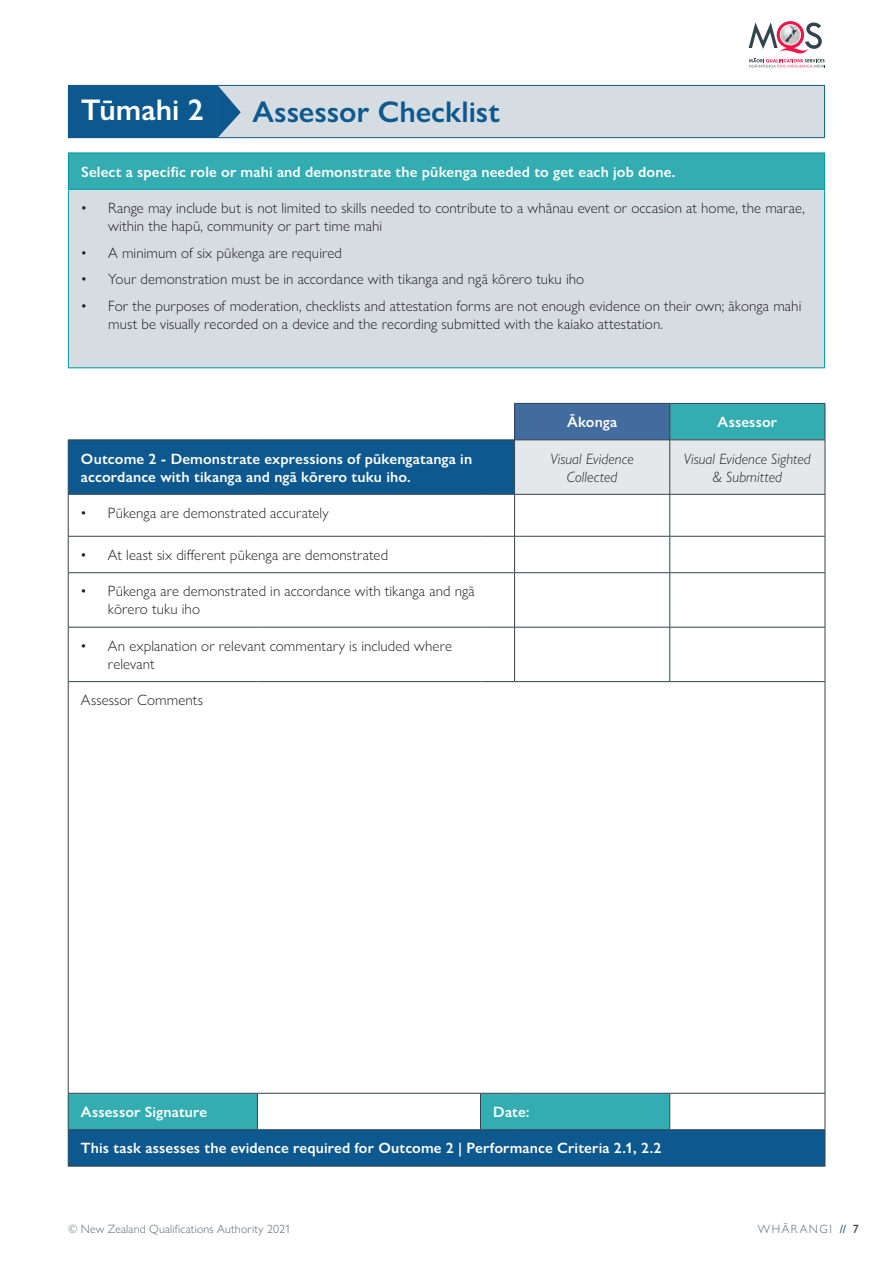
<style>
.page{position:relative;width:893px;height:1263px;background:#fff}
.page>*{position:absolute;margin:0;border:0;box-sizing:border-box;transform-origin:0 0}
.p_H1{font:600 30px "Gill Sans Nova";color:#0d588e}
.p_H1-2{font:600 30px "Gill Sans Nova";color:#fff}
.p_body{font:300 15px/18px "Gill Sans Nova";letter-spacing:.005em;color:#231f20}
.p_body-2{font:600 15px/18px "Gill Sans Nova";letter-spacing:.01em;color:#fff}
.p_body-3{font:italic 300 15px/18px "Gill Sans Nova";letter-spacing:.005em;color:#231f20;text-align:center}
.t1{font:300 12px "Gill Sans Nova";letter-spacing:.015em;color:#586a73}
.t2{font:300 12px "Gill Sans Nova";letter-spacing:.125em;color:#586a73}
.s1{font-weight:400}
.s2{font-weight:500;color:#0d588e}
.s3{font-weight:500;color:#33444d}
</style>
<div class="page">
<div style="left:68px;top:85px;width:150px;height:53px;background:#0d588e"></div>
<svg style="left:217px;top:84px;width:608px;height:54px;background:#cad5dd"></svg>
<div style="left:68px;top:153px;width:757px;height:36px;background:#33adb1"></div>
<div style="left:68px;top:189px;width:757px;height:179px;background:#d6dde2"></div>
<hr style="left:68px;top:153px;width:757px;height:1px;background:#00999e">
<hr style="left:68px;top:153px;width:1px;height:36px;background:#00999e">
<hr style="left:824px;top:153px;width:1px;height:36px;background:#00999e">
<hr style="left:68px;top:189px;width:757px;height:1px;background:#00999e">
<hr style="left:68px;top:190px;width:1px;height:177px;background:#00999e">
<hr style="left:824px;top:190px;width:1px;height:177px;background:#00999e">
<hr style="left:68px;top:367px;width:757px;height:1px;background:#00999e">
<svg style="left:68px;top:404px;width:757px;height:36px"></svg>
<div style="left:69px;top:441px;width:756px;height:725px;background:#0d588e"></div>
<div style="left:515px;top:441px;width:310px;height:53px;background:#e4e8eb"></div>
<svg style="left:69px;top:495px;width:756px;height:634px"></svg>
<hr style="left:68px;top:494px;width:1px;height:42px;background:#33444d">
<hr style="left:514px;top:494px;width:1px;height:42px;background:#33444d">
<hr style="left:669px;top:494px;width:1px;height:42px;background:#33444d">
<hr style="left:825px;top:494px;width:1px;height:42px;background:#33444d">
<hr style="left:68px;top:536px;width:189px;height:1px;background:#33444d">
<hr style="left:68px;top:536px;width:1px;height:36px;background:#33444d">
<hr style="left:257px;top:536px;width:223px;height:1px;background:#33444d">
<hr style="left:480px;top:536px;width:35px;height:1px;background:#33444d">
<hr style="left:515px;top:536px;width:155px;height:1px;background:#33444d">
<hr style="left:514px;top:536px;width:1px;height:36px;background:#33444d">
<hr style="left:670px;top:536px;width:155px;height:1px;background:#33444d">
<hr style="left:669px;top:536px;width:1px;height:36px;background:#33444d">
<hr style="left:825px;top:536px;width:1px;height:36px;background:#33444d">
<hr style="left:68px;top:572px;width:189px;height:1px;background:#33444d">
<hr style="left:68px;top:573px;width:1px;height:54px;background:#33444d">
<hr style="left:257px;top:572px;width:223px;height:1px;background:#33444d">
<hr style="left:480px;top:572px;width:35px;height:1px;background:#33444d">
<hr style="left:515px;top:572px;width:155px;height:1px;background:#33444d">
<hr style="left:514px;top:573px;width:1px;height:54px;background:#33444d">
<hr style="left:670px;top:572px;width:155px;height:1px;background:#33444d">
<hr style="left:669px;top:573px;width:1px;height:54px;background:#33444d">
<hr style="left:825px;top:573px;width:1px;height:54px;background:#33444d">
<hr style="left:68px;top:627px;width:189px;height:1px;background:#33444d">
<hr style="left:68px;top:627px;width:1px;height:54px;background:#33444d">
<hr style="left:257px;top:627px;width:223px;height:1px;background:#33444d">
<hr style="left:480px;top:627px;width:35px;height:1px;background:#33444d">
<hr style="left:515px;top:627px;width:155px;height:1px;background:#33444d">
<hr style="left:514px;top:627px;width:1px;height:54px;background:#33444d">
<hr style="left:670px;top:627px;width:155px;height:1px;background:#33444d">
<hr style="left:669px;top:627px;width:1px;height:54px;background:#33444d">
<hr style="left:825px;top:627px;width:1px;height:54px;background:#33444d">
<hr style="left:68px;top:681px;width:189px;height:1px;background:#33444d">
<hr style="left:68px;top:682px;width:1px;height:411px;background:#33444d">
<hr style="left:257px;top:681px;width:223px;height:1px;background:#33444d">
<hr style="left:480px;top:681px;width:35px;height:1px;background:#33444d">
<hr style="left:515px;top:681px;width:155px;height:1px;background:#33444d">
<hr style="left:670px;top:681px;width:155px;height:1px;background:#33444d">
<hr style="left:825px;top:682px;width:1px;height:411px;background:#33444d">
<hr style="left:68px;top:1093px;width:189px;height:1px;background:#33444d">
<hr style="left:68px;top:1093px;width:1px;height:36px;background:#33444d">
<hr style="left:257px;top:1093px;width:223px;height:1px;background:#33444d">
<hr style="left:257px;top:1093px;width:1px;height:36px;background:#33444d">
<hr style="left:480px;top:1093px;width:35px;height:1px;background:#33444d">
<hr style="left:480px;top:1093px;width:1px;height:36px;background:#33444d">
<hr style="left:515px;top:1093px;width:155px;height:1px;background:#33444d">
<hr style="left:670px;top:1093px;width:155px;height:1px;background:#33444d">
<hr style="left:669px;top:1093px;width:1px;height:36px;background:#33444d">
<hr style="left:825px;top:1093px;width:1px;height:36px;background:#33444d">
<hr style="left:68px;top:1129px;width:189px;height:1px;background:#33444d">
<hr style="left:68px;top:1130px;width:1px;height:36px;background:#33444d">
<hr style="left:257px;top:1129px;width:223px;height:1px;background:#33444d">
<hr style="left:480px;top:1129px;width:35px;height:1px;background:#33444d">
<hr style="left:515px;top:1129px;width:155px;height:1px;background:#33444d">
<hr style="left:670px;top:1129px;width:155px;height:1px;background:#33444d">
<hr style="left:825px;top:1130px;width:1px;height:36px;background:#33444d">
<hr style="left:68px;top:1166px;width:189px;height:1px;background:#33444d">
<hr style="left:257px;top:1166px;width:223px;height:1px;background:#33444d">
<hr style="left:480px;top:1166px;width:35px;height:1px;background:#33444d">
<hr style="left:515px;top:1166px;width:155px;height:1px;background:#33444d">
<hr style="left:670px;top:1166px;width:155px;height:1px;background:#33444d">
<hr style="left:514px;top:403px;width:156px;height:1px;background:#33444d">
<hr style="left:514px;top:404px;width:1px;height:36px;background:#33444d">
<hr style="left:670px;top:403px;width:155px;height:1px;background:#33444d">
<hr style="left:669px;top:404px;width:1px;height:36px;background:#33444d">
<hr style="left:825px;top:404px;width:1px;height:36px;background:#33444d">
<hr style="left:514px;top:440px;width:1px;height:54px;background:#33444d">
<hr style="left:669px;top:440px;width:1px;height:54px;background:#33444d">
<hr style="left:68px;top:440px;width:189px;height:1px;background:#33444d">
<hr style="left:68px;top:440px;width:1px;height:54px;background:#33444d">
<hr style="left:257px;top:440px;width:223px;height:1px;background:#33444d">
<hr style="left:480px;top:440px;width:35px;height:1px;background:#33444d">
<hr style="left:515px;top:440px;width:155px;height:1px;background:#33444d">
<hr style="left:670px;top:440px;width:155px;height:1px;background:#33444d">
<hr style="left:825px;top:440px;width:1px;height:54px;background:#33444d">
<hr style="left:68px;top:494px;width:189px;height:1px;background:#33444d">
<hr style="left:257px;top:494px;width:223px;height:1px;background:#33444d">
<hr style="left:480px;top:494px;width:35px;height:1px;background:#33444d">
<hr style="left:515px;top:494px;width:155px;height:1px;background:#33444d">
<hr style="left:670px;top:494px;width:155px;height:1px;background:#33444d">
<svg style="left:749px;top:21px;width:76px;height:47px"></svg>
<p class="p_H1-2" style="left:81px;top:91px;width:124px">Tūmahi 2</p>
<p class="p_H1" style="left:252px;top:94px;width:249px">Assessor Checklist</p>
<p class="p_body-2" style="left:81px;top:162px;width:596px">Select a specific role or mahi and demonstrate the pūkenga needed to get each job done.</p>
<p class="p_body" style="left:108px;top:199px;width:698px;text-indent:-27px"><span class="s1">•</span> Range may include but is not limited to skills needed to contribute to a whānau event or occasion at home, the marae, within the hapū, community or part time mahi</p>
<p class="p_body" style="left:81px;top:243px;width:262px"><span class="s1">•</span> A minimum of six pūkenga are required</p>
<p class="p_body" style="left:81px;top:270px;width:505px"><span class="s1">•</span> Your demonstration must be in accordance with tikanga and ngā kōrero tuku iho</p>
<p class="p_body" style="left:108px;top:296px;width:695px;text-indent:-27px"><span class="s1">•</span> For the purposes of moderation, checklists and attestation forms are not enough evidence on their own; ākonga mahi must be visually recorded on a device and the recording submitted with the kaiako attestation.</p>
<p class="p_body-2" style="left:567px;top:413px;width:52px">Ākonga</p>
<p class="p_body-2" style="left:718px;top:413px;width:61px">Assessor</p>
<p class="p_body-2" style="left:81px;top:449px;width:393px">Outcome 2 - Demonstrate expressions of pūkengatanga in accordance with tikanga and ngā kōrero tuku iho.</p>
<p class="p_body-3" style="left:551px;top:449px;width:85px">Visual Evidence<br>Collected</p>
<p class="p_body-3" style="left:684px;top:449px;width:128px">Visual Evidence Sighted &amp; Submitted</p>
<p class="p_body" style="left:81px;top:504px;width:249px"><span class="s1">•</span> Pūkenga are demonstrated accurately</p>
<p class="p_body" style="left:81px;top:546px;width:309px"><span class="s1">•</span> At least six different pūkenga are demonstrated</p>
<p class="p_body" style="left:108px;top:582px;width:368px;text-indent:-27px"><span class="s1">•</span> Pūkenga are demonstrated in accordance with tikanga and ngā kōrero tuku iho</p>
<p class="p_body" style="left:108px;top:637px;width:345px;text-indent:-27px"><span class="s1">•</span> An explanation or relevant commentary is included where relevant</p>
<p class="p_body" style="left:81px;top:691px;width:123px">Assessor Comments</p>
<p class="p_body-2" style="left:81px;top:1103px;width:128px">Assessor Signature</p>
<p class="p_body-2" style="left:493px;top:1103px;width:38px">Date:</p>
<p class="p_body-2" style="left:81px;top:1139px;width:582px">This task assesses the evidence required for Outcome 2 | Performance Criteria 2.1, 2.2</p>
<p class="t1" style="left:68px;top:1222px;width:224px">© New Zealand Qualifications Authority 2021</p>
<p class="t2" style="left:758px;top:1222px;width:103px">WHĀRANGI <span class="s2">//</span> <span class="s3">7</span></p>
</div>
